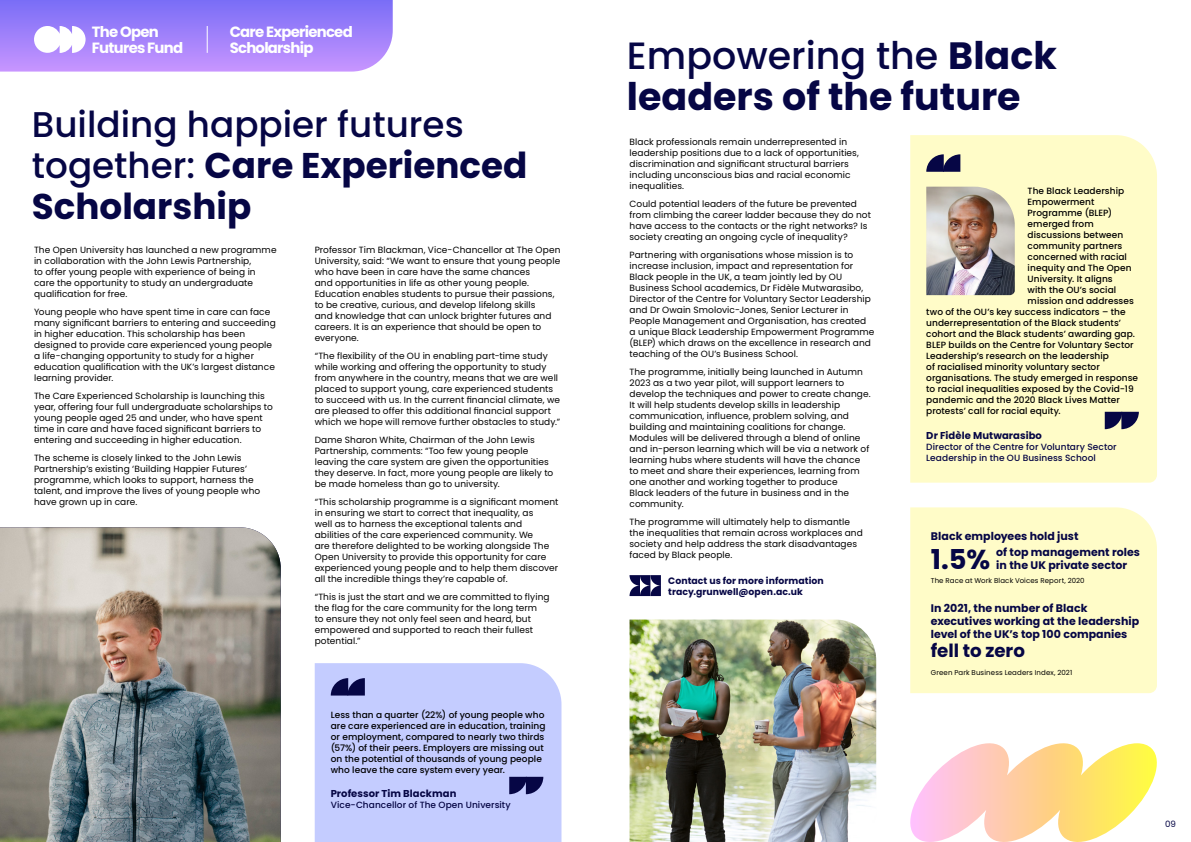
<style>
.page{position:relative;width:1191px;height:842px;background:#fff}
.page>*{position:absolute;margin:0;border:0;box-sizing:border-box;transform-origin:0 0}
.t1{font:700 38px/41.2px "Poppins";color:#060645}
.t2{font:500 35.7px/41.2px "Poppins";color:#060645}
.t3{font:700 27.3px "Poppins";color:#060645}
.t4{font:700 18.2px "Poppins";letter-spacing:-.005em;color:#060645}
.t5{font:700 14.9px/16px "Poppins";letter-spacing:-.05em;color:#fff}
.t6{font:700 11px/13px "Poppins";color:#060645}
.t7{font:700 10px "Poppins";letter-spacing:.005em;color:#060645}
.t8{font:700 9.3px/11.2px "Poppins";letter-spacing:.01em;color:#060645}
.t9{font:9px/11px "Poppins";letter-spacing:.01em;color:#000}
.t10{font:500 9px/11px "Poppins";letter-spacing:.005em;color:#000}
.t11{font:500 9px/10.8px "Poppins";letter-spacing:.005em;color:#060645}
.t12{font:8.7px "Poppins";color:#060645}
.t13{font:7px "Poppins";letter-spacing:.02em;color:#000}
.s1{font-weight:700}
.s2{font-weight:500}
</style>
<div class="page">
<img style="left:0;top:527px;width:281px;height:315px">
<div style="left:315px;top:663px;width:246px;height:179px;background:#c4ccff"></div>
<svg style="left:331px;top:678px;width:34px;height:17px"></svg>
<svg style="left:509px;top:777px;width:34px;height:17px"></svg>
<svg style="left:0;top:0;width:393px;height:72px;background:#a588fa"></svg>
<img style="left:629px;top:619px;width:247px;height:223px">
<svg style="left:629px;top:575px;width:32px;height:21px"></svg>
<div style="left:910px;top:135px;width:247px;height:348px;background:#fffcc8"></div>
<img style="left:926px;top:187px;width:88px;height:108px">
<svg style="left:926px;top:154px;width:34px;height:18px"></svg>
<div style="left:910px;top:507px;width:247px;height:186px;background:#fffcc8"></div>
<svg style="left:910px;top:743px;width:247px;height:99px"></svg>
<svg style="left:1104px;top:412px;width:34px;height:17px"></svg>
<h3 class="t5" style="left:92px;top:24px;width:93px">The Open<br>Futures Fund</h3>
<h3 class="t5" style="left:230px;top:24px;width:125px">Care Experienced<br>Scholarship</h3>
<h2 class="t2" style="left:32px;top:104px;width:497px">Building happier futures together: <span class="s1">Care Experienced<br>Scholarship</span></h2>
<p class="t9" style="left:34px;top:244px;width:244px">The Open University has launched a new programme in collaboration with the John Lewis Partnership,<br>to offer young people with experience of being in care the opportunity to study an undergraduate qualification for free.</p>
<p class="t9" style="left:34px;top:306px;width:243px">Young people who have spent time in care can face many significant barriers to entering and succeeding in higher education. This scholarship has been designed to provide care experienced young people a life-changing opportunity to study for a higher education qualification with the UK’s largest distance learning provider.</p>
<p class="t9" style="left:34px;top:390px;width:240px">The Care Experienced Scholarship is launching this year, offering four full undergraduate scholarships to young people aged 25 and under, who have spent time in care and have faced significant barriers to entering and succeeding in higher education.</p>
<p class="t9" style="left:34px;top:452px;width:228px">The scheme is closely linked to the John Lewis Partnership’s existing ‘Building Happier Futures’ programme, which looks to support, harness the talent, and improve the lives of young people who have grown up in care.</p>
<p class="t9" style="left:315px;top:244px;width:247px">Professor Tim Blackman, Vice-Chancellor at The Open University, said: “We want to ensure that young people who have been in care have the same chances<br>and opportunities in life as other young people.<br>Education enables students to pursue their passions, to be creative, curious, and develop lifelong skills<br>and knowledge that can unlock brighter futures and careers. It is an experience that should be open to everyone.</p>
<p class="t9" style="left:315px;top:350px;width:247px">“The flexibility of the OU in enabling part-time study while working and offering the opportunity to study from anywhere in the country, means that we are well placed to support young, care experienced students to succeed with us. In the current financial climate, we are pleased to offer this additional financial support which we hope will remove further obstacles to study.”</p>
<p class="t9" style="left:315px;top:434px;width:240px">Dame Sharon White, Chairman of the John Lewis Partnership, comments: “Too few young people leaving the care system are given the opportunities they deserve. In fact, more young people are likely to be made homeless than go to university.</p>
<p class="t9" style="left:315px;top:496px;width:245px">“This scholarship programme is a significant moment in ensuring we start to correct that inequality, as<br>well as to harness the exceptional talents and abilities of the care experienced community. We<br>are therefore delighted to be working alongside The Open University to provide this opportunity for care experienced young people and to help them discover all the incredible things they’re capable of.</p>
<p class="t9" style="left:315px;top:591px;width:236px">“This is just the start and we are committed to flying the flag for the care community for the long term<br>to ensure they not only feel seen and heard, but empowered and supported to reach their fullest potential.”</p>
<p class="t10" style="left:331px;top:709px;width:216px">Less than a quarter (22%) of young people who are care experienced are in education, training or employment, compared to nearly two thirds (57%) of their peers. Employers are missing out on the potential of thousands of young people who leave the care system every year.</p>
<p class="t7" style="left:331px;top:788px;width:127px">Professor Tim Blackman</p>
<p class="t11" style="left:331px;top:800px;width:181px">Vice-Chancellor of The Open University</p>
<h1 class="t1" style="left:627px;top:35px;width:431px"><span class="s2">Empowering the</span> Black leaders of the future</h1>
<p class="t9" style="left:629px;top:136px;width:231px">Black professionals remain underrepresented in leadership positions due to a lack of opportunities, discrimination and significant structural barriers including unconscious bias and racial economic inequalities.</p>
<p class="t9" style="left:629px;top:198px;width:243px">Could potential leaders of the future be prevented from climbing the career ladder because they do not have access to the contacts or the right networks? Is society creating an ongoing cycle of inequality?</p>
<p class="t9" style="left:629px;top:249px;width:246px">Partnering with organisations whose mission is to increase inclusion, impact and representation for Black people in the UK, a team jointly led by OU Business School academics, Dr Fidèle Mutwarasibo, Director of the Centre for Voluntary Sector Leadership and Dr Owain Smolovic-Jones, Senior Lecturer in People Management and Organisation, has created a unique Black Leadership Empowerment Programme (BLEP) which draws on the excellence in research and teaching of the OU’s Business School.</p>
<p class="t9" style="left:629px;top:366px;width:243px">The programme, initially being launched in Autumn 2023 as a two year pilot, will support learners to develop the techniques and power to create change.<br>It will help students develop skills in leadership communication, influence, problem solving, and building and maintaining coalitions for change.<br>Modules will be delivered through a blend of online and in-person learning which will be via a network of learning hubs where students will have the chance to meet and share their experiences, learning from one another and working together to produce<br>Black leaders of the future in business and in the community.</p>
<p class="t9" style="left:629px;top:516px;width:235px">The programme will ultimately help to dismantle the inequalities that remain across workplaces and society and help address the stark disadvantages faced by Black people.</p>
<p class="t8" style="left:668px;top:575px;width:157px">Contact us for more information tracy.grunwell@open.ac.uk</p>
<p class="t10" style="left:1027px;top:185px;width:98px">The Black Leadership</p>
<p class="t10" style="left:1027px;top:196px;width:68px">Empowerment</p>
<p class="t10" style="left:1027px;top:207px;width:86px">Programme (BLEP)</p>
<p class="t10" style="left:1027px;top:218px;width:68px">emerged from</p>
<p class="t10" style="left:1027px;top:229px;width:97px">discussions between</p>
<p class="t10" style="left:1027px;top:240px;width:96px">community partners</p>
<p class="t10" style="left:1027px;top:251px;width:101px">concerned with racial</p>
<p class="t10" style="left:1027px;top:262px;width:105px">inequity and The Open</p>
<p class="t10" style="left:1027px;top:273px;width:87px">University. It aligns</p>
<p class="t10" style="left:1027px;top:284px;width:90px">with the OU’s social</p>
<p class="t10" style="left:1027px;top:295px;width:108px">mission and addresses</p>
<p class="t10" style="left:926px;top:306px;width:201px">two of the OU’s key success indicators – the</p>
<p class="t10" style="left:926px;top:317px;width:196px">underrepresentation of the Black students’</p>
<p class="t10" style="left:926px;top:328px;width:210px">cohort and the Black students’ awarding gap.</p>
<p class="t10" style="left:926px;top:339px;width:209px">BLEP builds on the Centre for Voluntary Sector</p>
<p class="t10" style="left:926px;top:350px;width:184px">Leadership’s research on the leadership</p>
<p class="t10" style="left:926px;top:361px;width:175px">of racialised minority voluntary sector</p>
<p class="t10" style="left:926px;top:372px;width:213px">organisations. The study emerged in response</p>
<p class="t10" style="left:926px;top:383px;width:209px">to racial inequalities exposed by the Covid-19</p>
<p class="t10" style="left:926px;top:394px;width:195px">pandemic and the 2020 Black Lives Matter</p>
<p class="t10" style="left:926px;top:405px;width:136px">protests’ call for racial equity.</p>
<p class="t7" style="left:926px;top:430px;width:117px">Dr Fidèle Mutwarasibo</p>
<p class="t11" style="left:926px;top:442px;width:192px">Director of the Centre for Voluntary Sector<br>Leadership in the OU Business School</p>
<p class="t6" style="left:996px;top:528px;width:145px;line-height:15.6px;text-indent:-65px">Black employees hold just<br>of top management roles</p>
<p class="t6" style="left:996px;top:558px;width:132px">in the UK private sector</p>
<p class="t13" style="left:930px;top:577px;width:155px">The Race at Work Black Voices Report, 2020</p>
<p class="t6" style="left:930px;top:601px;width:210px">In 2021, the number of Black executives working at the leadership level of the UK’s top 100 companies</p>
<p class="t13" style="left:930px;top:668px;width:143px">Green Park Business Leaders Index, 2021</p>
<h3 class="t3" style="left:930px;top:543px;width:61px">1.5%</h3>
<h3 class="t4" style="left:930px;top:640px;width:96px">fell to zero</h3>
<p class="t12" style="left:1165px;top:818px;width:12px">09</p>
</div>
